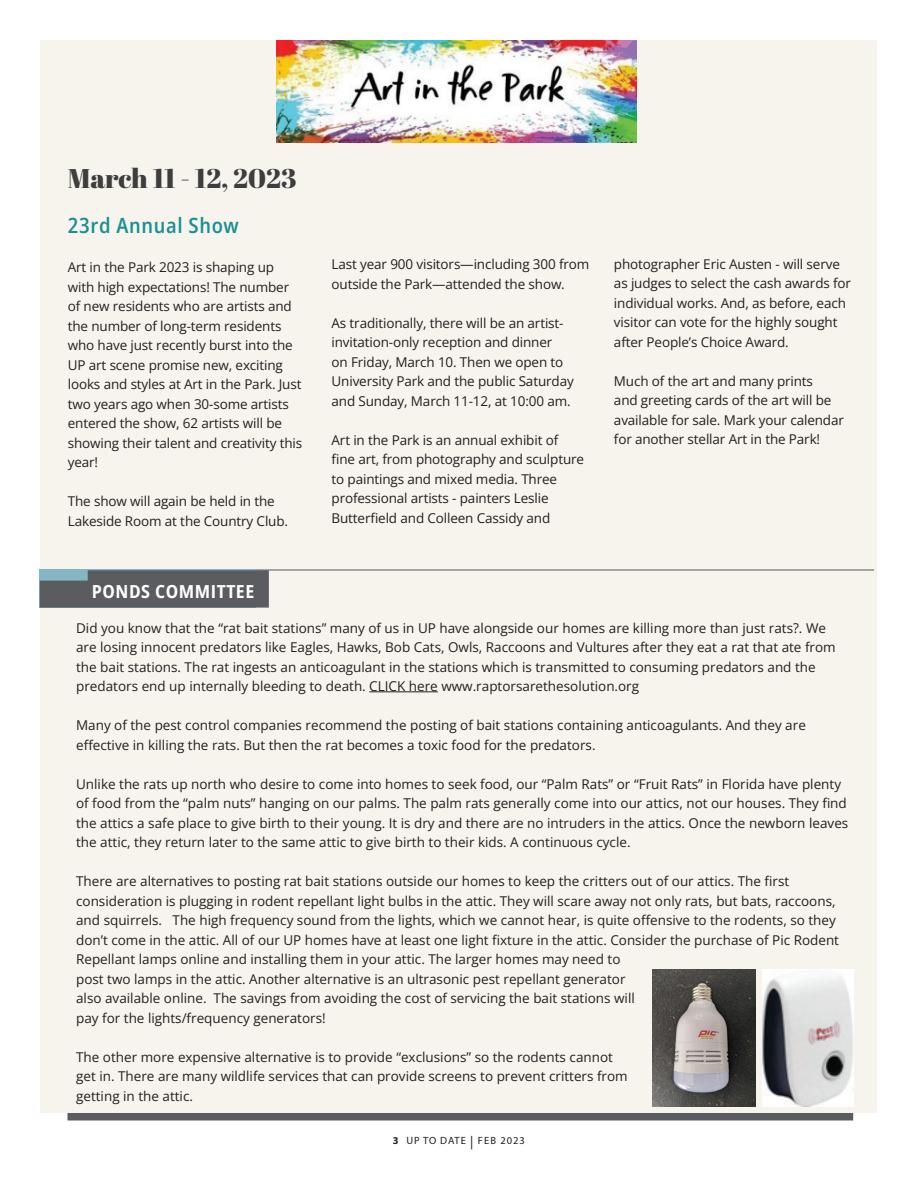
<style>
.page{position:relative;width:918px;height:1188px;background:#fff}
.page>*{position:absolute;margin:0;border:0;box-sizing:border-box;transform-origin:0 0}
.t1{font:27px "Abril Fatface";color:#3e3e3f}
.t2{font:600 semi-condensed 21px "Open Sans";letter-spacing:.03em;color:#199092}
.t3{font:700 semi-condensed 18px "Open Sans";letter-spacing:.03em;color:#fff}
.t4{font:13.5px/19.5px "Open Sans";color:#231f20}
.t5{font:10.5px "Myriad Pro";letter-spacing:.095em;color:#231f20}
.s1{font-weight:700}
.s2{font-size:13.5px}
</style>
<div class="page">
<div style="left:68px;top:1113px;width:785px;height:7px;background:#5b5c60"></div>
<div style="left:40px;top:40px;width:837px;height:1073px;background:#f6f4ed"></div>
<img style="left:276px;top:40px;width:360px;height:102px">
<hr style="left:40px;top:569px;width:834px;height:2px;background:#231f20">
<div style="left:39px;top:569px;width:217px;height:39px;background:#86b5c5"></div>
<svg style="left:40px;top:570px;width:229px;height:38px"></svg>
<hr style="left:369px;top:692px;width:69px;height:1px;background:#231f20">
<img style="left:652px;top:970px;width:103px;height:137px">
<img style="left:762px;top:970px;width:91px;height:137px">
<h1 class="t1" style="left:68px;top:160px;width:230px">March 11 - 12, 2023</h1>
<h2 class="t2" style="left:68px;top:211px;width:173px">23rd Annual Show</h2>
<p class="t4" style="left:68px;top:257px;width:236px">Art in the Park 2023 is shaping up with high expectations! The number of new residents who are artists and the number of long-term residents who have just recently burst into the UP art scene promise new, exciting looks and styles at Art in the Park. Just two years ago when 30-some artists entered the show, 62 artists will be showing their talent and creativity this year!</p>
<p class="t4" style="left:68px;top:491px;width:222px">The show will again be held in the<br>Lakeside Room at the Country Club.</p>
<p class="t4" style="left:332px;top:254px;width:259px">Last year 900 visitors—including 300 from outside the Park—attended the show.</p>
<p class="t4" style="left:332px;top:313px;width:244px">As traditionally, there will be an artist&shy;invitation-only reception and dinner<br>on Friday, March 10. Then we open to University Park and the public Saturday and Sunday, March 11-12, at 10:00 am.</p>
<p class="t4" style="left:332px;top:430px;width:254px">Art in the Park is an annual exhibit of fine art, from photography and sculpture to paintings and mixed media. Three professional artists - painters Leslie Butterfield and Colleen Cassidy and</p>
<p class="t4" style="left:614px;top:254px;width:239px">photographer Eric Austen - will serve as judges to select the cash awards for individual works. And, as before, each visitor can vote for the highly sought after People’s Choice Award.</p>
<p class="t4" style="left:614px;top:371px;width:231px">Much of the art and many prints<br>and greeting cards of the art will be available for sale. Mark your calendar for another stellar Art in the Park!</p>
<h3 class="t3" style="left:92px;top:579px;width:164px">PONDS COMMITTEE</h3>
<p class="t4" style="left:76px;top:618px;width:761px">Did you know that the “rat bait stations” many of us in UP have alongside our homes are killing more than just rats?. We are losing innocent predators like Eagles, Hawks, Bob Cats, Owls, Raccoons and Vultures after they eat a rat that ate from the bait stations. The rat ingests an anticoagulant in the stations which is transmitted to consuming predators and the predators end up internally bleeding to death. CLICK here www.raptorsarethesolution.org</p>
<p class="t4" style="left:76px;top:715px;width:731px">Many of the pest control companies recommend the posting of bait stations containing anticoagulants. And they are effective in killing the rats. But then the rat becomes a toxic food for the predators.</p>
<p class="t4" style="left:76px;top:774px;width:774px">Unlike the rats up north who desire to come into homes to seek food, our “Palm Rats” or “Fruit Rats” in Florida have plenty of food from the “palm nuts” hanging on our palms. The palm rats generally come into our attics, not our houses. They find the attics a safe place to give birth to their young. It is dry and there are no intruders in the attics. Once the newborn leaves the attic, they return later to the same attic to give birth to their kids. A continuous cycle.</p>
<p class="t4" style="left:76px;top:871px;width:765px">There are alternatives to posting rat bait stations outside our homes to keep the critters out of our attics. The first consideration is plugging in rodent repellant light bulbs in the attic. They will scare away not only rats, but bats, raccoons, and squirrels. The high frequency sound from the lights, which we cannot hear, is quite offensive to the rodents, so they don’t come in the attic. All of our UP homes have at least one light fixture in the attic. Consider the purchase of Pic Rodent Repellant lamps online and installing them in your attic. The larger homes may need to<br>post two lamps in the attic. Another alternative is an ultrasonic pest repellant generator<br>also available online. The savings from avoiding the cost of servicing the bait stations will<br>pay for the lights/frequency generators!</p>
<p class="t4" style="left:76px;top:1047px;width:553px">The other more expensive alternative is to provide “exclusions” so the rodents cannot get in. There are many wildlife services that can provide screens to prevent critters from getting in the attic.</p>
<p class="t5" style="left:393px;top:1134px;width:134px"><span class="s1">3</span> UP TO DATE <span class="s2">|</span> FEB 2023</p>
</div>
